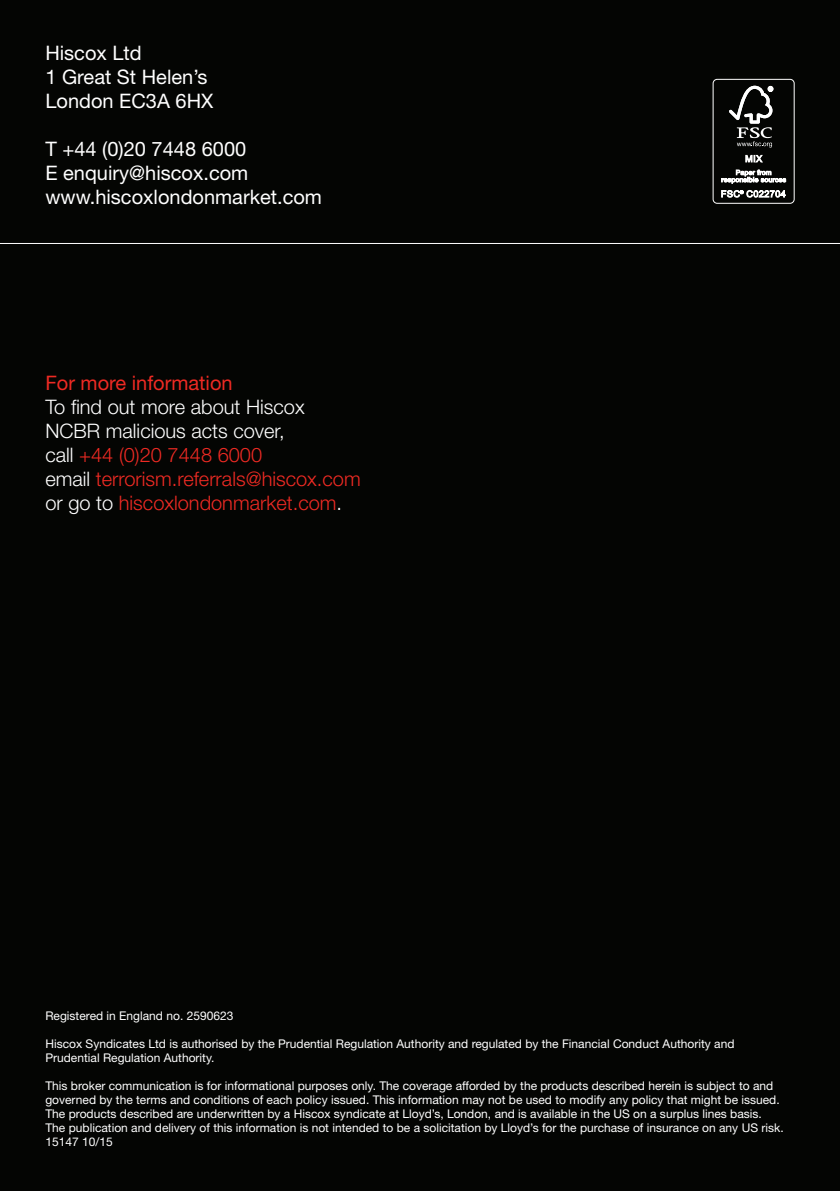
<style>
.page{position:relative;width:840px;height:1191px;background:#fff}
.page>*{position:absolute;margin:0;border:0;box-sizing:border-box;transform-origin:0 0}
.t1{font:300 20px/24px "Helvetica Neue LT Std";color:#fff}
.t2{font:20px "Helvetica Neue LT Std";color:#fff}
.t3{font:300 20px "Helvetica Neue LT Std";color:#ee2a23}
.t4{font:20px "Helvetica Neue LT Std";color:#ee2a23}
.t5{font:12px/14px "Helvetica Neue LT Std";color:#fff}
.s1{color:#ee2a23}
.s2{color:#fff}
</style>
<div class="page">
<div style="left:0;top:0;width:839px;height:1191px;background:#040503"></div>
<hr style="left:0;top:243px;width:839px;height:1px;background:#fff">
<div style="left:712px;top:79px;width:82px;height:125px;border:1px solid #fff;border-radius:4px"></div>
<svg style="left:729px;top:86px;width:43px;height:62px"></svg>
<svg style="left:745px;top:154px;width:17px;height:8px"></svg>
<svg style="left:721px;top:170px;width:64px;height:14px"></svg>
<svg style="left:721px;top:190px;width:64px;height:8px"></svg>
<p class="t2" style="left:45px;top:41px;width:98px">Hiscox Ltd</p>
<p class="t2" style="left:45px;top:65px;width:163px">1 Great St Helen’s</p>
<p class="t2" style="left:45px;top:89px;width:169px">London EC3A 6HX</p>
<p class="t2" style="left:45px;top:137px;width:202px">T +44 (0)20 7448 6000</p>
<p class="t2" style="left:45px;top:161px;width:204px">E enquiry@hiscox.com</p>
<p class="t2" style="left:45px;top:185px;width:278px">www.hiscoxlondonmarket.com</p>
<p class="t4" style="left:45px;top:371px;width:189px">For more information</p>
<p class="t1" style="left:45px;top:394px;width:316px">To find out more about Hiscox<br>NCBR malicious acts cover,<br>call <span class="s1">+44 (0)20 7448 6000<br></span>email <span class="s1">terrorism.referrals@hiscox.com</span></p>
<p class="t3" style="left:45px;top:490px;width:298px"><span class="s2">or go to</span> hiscoxlondonmarket.com<span class="s2">.</span></p>
<p class="t5" style="left:45px;top:1008px;width:189px">Registered in England no. 2590623</p>
<p class="t5" style="left:45px;top:1036px;width:690px">Hiscox Syndicates Ltd is authorised by the Prudential Regulation Authority and regulated by the Financial Conduct Authority and</p>
<p class="t5" style="left:45px;top:1050px;width:170px">Prudential Regulation Authority.</p>
<p class="t5" style="left:45px;top:1078px;width:739px">This broker communication is for informational purposes only. The coverage afforded by the products described herein is subject to and governed by the terms and conditions of each policy issued. This information may not be used to modify any policy that might be issued.<br>The products described are underwritten by a Hiscox syndicate at Lloyd’s, London, and is available in the US on a surplus lines basis.<br>The publication and delivery of this information is not intended to be a solicitation by Lloyd’s for the purchase of insurance on any US risk.<br>15147 10/15</p>
</div>
